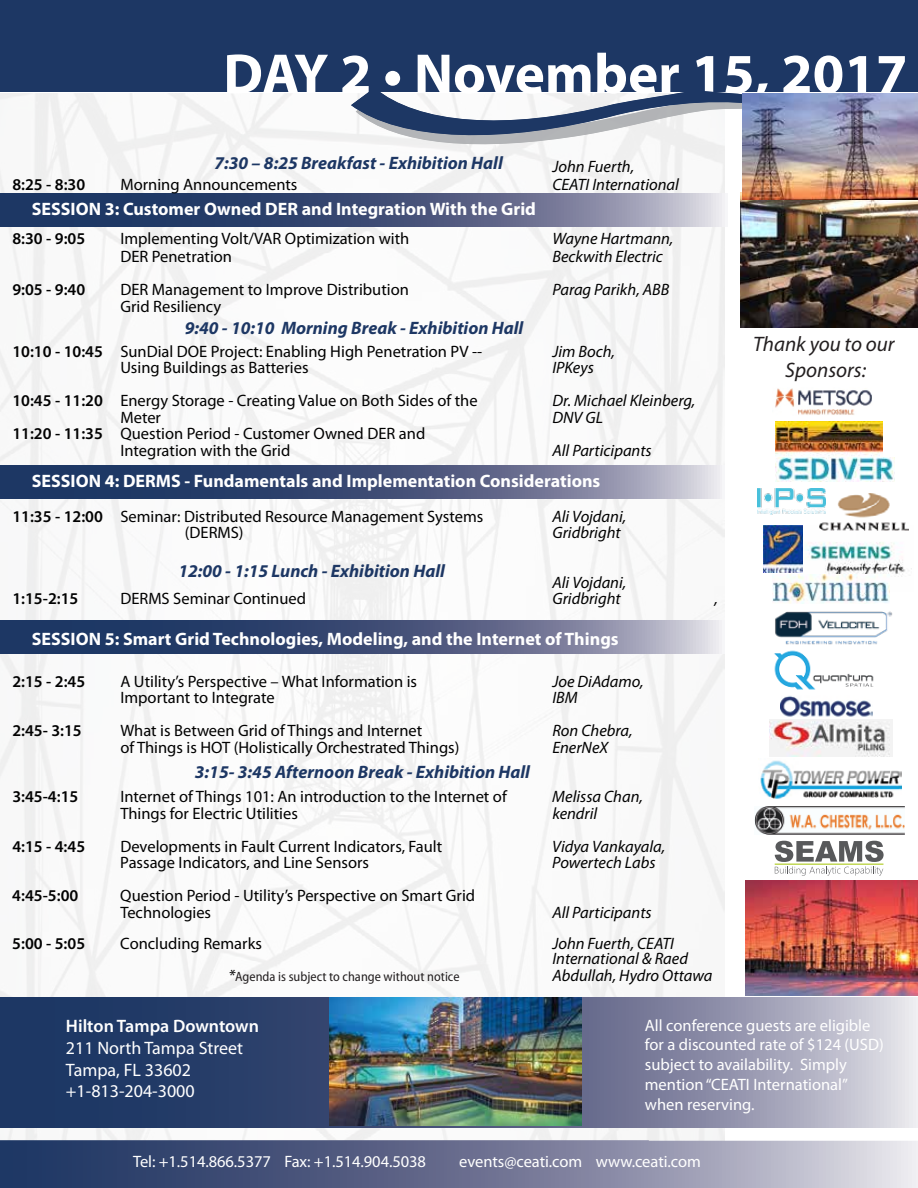
<style>
.page{position:relative;width:918px;height:1188px;background:#fff}
.page>*{position:absolute;margin:0;border:0;box-sizing:border-box;transform-origin:0 0}
.t1{font:700 57px "Myriad Pro";color:#fff}
.t2{font:italic 21px/25.2px "Myriad Pro";color:#231f20;text-align:center}
.t3{font:700 18px "Myriad Pro";color:#fff}
.t4{font:italic 700 18px "Myriad Pro";color:#1d3764}
.t5{font:18px/21.6px "Myriad Pro";color:#fff}
.t6{font:600 18px "Myriad Pro";color:#fff}
.t7{font:16.5px/16.5px "Myriad Pro";color:#010101}
.t8{font:italic 16.5px/15px "Myriad Pro";color:#010101}
.t9{font:16.5px/19.8px "Myriad";color:#fff}
.t10{font:600 16.5px "Myriad Pro";color:#010101}
.t11{font:16.5px "Myriad Pro";letter-spacing:-.005em;color:#fff}
.t12{font:semi-condensed 13.5px "Myriad Pro";color:#231f20}
.s1{font-weight:600}
.s2{font-style:italic;font-stretch:normal;font-size:16.5px;color:#010101}
.s3{font-weight:700}
</style>
<div class="page">
<img style="left:0;top:93px;width:725px;height:1047px">
<svg style="left:0;top:193px;width:725px;height:34px;background:#515f83"></svg>
<svg style="left:0;top:466px;width:725px;height:33px;background:#515f83"></svg>
<svg style="left:0;top:997px;width:918px;height:130px;background:#626e8e"></svg>
<img style="left:741px;top:192px;width:177px;height:136px">
<svg style="left:0;top:621px;width:724px;height:33px;background:#525f83"></svg>
<div style="left:0;top:0;width:918px;height:92px;background:#1d3764"></div>
<svg style="left:0;top:1140px;width:918px;height:48px;background:#717997"></svg>
<svg style="left:351px;top:92px;width:391px;height:53px"></svg>
<img style="left:330px;top:997px;width:252px;height:128px">
<img style="left:742px;top:93px;width:176px;height:107px">
<img style="left:746px;top:881px;width:172px;height:115px">
<img style="left:799px;top:525px;width:113px;height:52px">
<img style="left:780px;top:696px;width:93px;height:24px">
<img style="left:763px;top:525px;width:39px;height:48px">
<img style="left:775px;top:388px;width:97px;height:27px">
<img style="left:772px;top:575px;width:118px;height:20px">
<img style="left:772px;top:595px;width:121px;height:50px">
<img style="left:775px;top:422px;width:107px;height:34px">
<img style="left:760px;top:760px;width:142px;height:38px">
<img style="left:775px;top:457px;width:120px;height:25px">
<img style="left:754px;top:806px;width:151px;height:28px">
<img style="left:819px;top:493px;width:90px;height:37px">
<img style="left:769px;top:720px;width:124px;height:36px">
<img style="left:774px;top:650px;width:100px;height:40px">
<svg style="left:775px;top:841px;width:109px;height:35px"></svg>
<hr style="left:775px;top:864px;width:108px;height:1px;background:#a3c300">
<img style="left:757px;top:488px;width:68px;height:26px">
<h1 class="t1" style="left:223px;top:37px;width:686px">DAY 2 • November 15, 2017</h1>
<p class="t4" style="left:214px;top:151px;width:290px">7:30 – 8:25 Breakfast - Exhibition Hall</p>
<p class="t8" style="left:552px;top:159px;width:83px">John Fuerth,</p>
<p class="t10" style="left:12px;top:174px;width:74px">8:25 - 8:30</p>
<p class="t7" style="left:120px;top:176px;width:179px">Morning Announcements</p>
<p class="t8" style="left:552px;top:177px;width:128px">CEATI International</p>
<p class="t10" style="left:12px;top:228px;width:74px">8:30 - 9:05</p>
<p class="t7" style="left:120px;top:230px;width:290px">Implementing Volt/VAR Optimization with</p>
<p class="t8" style="left:552px;top:231px;width:123px">Wayne Hartmann,</p>
<p class="t7" style="left:120px;top:248px;width:113px">DER Penetration</p>
<p class="t8" style="left:552px;top:249px;width:112px">Beckwith Electric</p>
<p class="t10" style="left:12px;top:279px;width:74px">9:05 - 9:40</p>
<p class="t7" style="left:120px;top:281px;width:290px">DER Management to Improve Distribution</p>
<p class="t8" style="left:552px;top:282px;width:118px">Parag Parikh, ABB</p>
<p class="t7" style="left:120px;top:298px;width:103px">Grid Resiliency</p>
<p class="t7" style="left:12px;top:343px;width:471px"><span class="s1">10:10 - 10:45</span> SunDial DOE Project: Enabling High Penetration PV --</p>
<p class="t8" style="left:552px;top:343px;width:64px">Jim Boch,</p>
<p class="t7" style="left:120px;top:359px;width:190px">Using Buildings as Batteries</p>
<p class="t8" style="left:552px;top:360px;width:43px">IPKeys</p>
<p class="t7" style="left:12px;top:392px;width:467px"><span class="s1">10:45 - 11:20</span> Energy Storage - Creating Value on Both Sides of the</p>
<p class="t8" style="left:552px;top:393px;width:145px">Dr. Michael Kleinberg,</p>
<p class="t7" style="left:120px;top:409px;width:42px">Meter</p>
<p class="t8" style="left:552px;top:409px;width:52px">DNV GL</p>
<p class="t7" style="left:120px;top:425px;width:306px;text-indent:-108px"><span class="s1">11:20 - 11:35</span> Question Period - Customer Owned DER and<br>Integration with the Grid</p>
<p class="t3" style="left:32px;top:197px;width:506px">SESSION 3: Customer Owned DER and Integration With the Grid</p>
<p class="t4" style="left:185px;top:316px;width:340px">9:40 - 10:10 Morning Break - Exhibition Hall</p>
<p class="t8" style="left:552px;top:442px;width:101px">All Participants</p>
<p class="t3" style="left:32px;top:469px;width:570px">SESSION 4: DERMS - Fundamentals and Implementation Considerations</p>
<p class="t7" style="left:12px;top:508px;width:473px"><span class="s1">11:35 - 12:00</span> Seminar: Distributed Resource Management Systems</p>
<p class="t8" style="left:552px;top:508px;width:75px">Ali Vojdani,</p>
<p class="t7" style="left:185px;top:524px;width:60px">(DERMS)</p>
<p class="t8" style="left:552px;top:525px;width:70px">Gridbright</p>
<p class="t8" style="left:552px;top:574px;width:75px">Ali Vojdani,</p>
<p class="t10" style="left:12px;top:588px;width:68px">1:15-2:15</p>
<p class="t7" style="left:120px;top:590px;width:187px">DERMS Seminar Continued</p>
<p class="t8" style="left:552px;top:591px;width:70px">Gridbright</p>
<p class="t8" style="left:714px;top:591px;width:5px">,</p>
<p class="t4" style="left:178px;top:559px;width:268px">12:00 - 1:15 Lunch - Exhibition Hall</p>
<p class="t3" style="left:32px;top:627px;width:588px">SESSION 5: Smart Grid Technologies, Modeling, and the Internet of Things</p>
<p class="t10" style="left:12px;top:671px;width:74px">2:15 - 2:45</p>
<p class="t7" style="left:120px;top:673px;width:298px">A Utility’s Perspective – What Information is</p>
<p class="t8" style="left:552px;top:673px;width:93px">Joe DiAdamo,</p>
<p class="t7" style="left:120px;top:689px;width:156px">Important to Integrate</p>
<p class="t8" style="left:552px;top:690px;width:27px">IBM</p>
<p class="t10" style="left:12px;top:720px;width:71px">2:45- 3:15</p>
<p class="t7" style="left:120px;top:722px;width:303px">What is Between Grid of Things and Internet</p>
<p class="t8" style="left:552px;top:723px;width:82px">Ron Chebra,</p>
<p class="t7" style="left:120px;top:739px;width:341px">of Things is HOT (Holistically Orchestrated Things)</p>
<p class="t8" style="left:552px;top:739px;width:57px">EnerNeX</p>
<p class="t10" style="left:12px;top:786px;width:68px">3:45-4:15</p>
<p class="t7" style="left:120px;top:788px;width:388px">Internet of Things 101: An introduction to the Internet of</p>
<p class="t8" style="left:552px;top:789px;width:92px">Melissa Chan,</p>
<p class="t7" style="left:120px;top:805px;width:179px">Things for Electric Utilities</p>
<p class="t8" style="left:552px;top:805px;width:47px">kendril</p>
<p class="t10" style="left:12px;top:836px;width:74px">4:15 - 4:45</p>
<p class="t7" style="left:120px;top:838px;width:323px">Developments in Fault Current Indicators, Fault</p>
<p class="t8" style="left:552px;top:838px;width:114px">Vidya Vankayala,</p>
<p class="t7" style="left:120px;top:854px;width:250px">Passage Indicators, and Line Sensors</p>
<p class="t8" style="left:552px;top:855px;width:105px">Powertech Labs</p>
<p class="t10" style="left:12px;top:885px;width:68px">4:45-5:00</p>
<p class="t7" style="left:120px;top:887px;width:356px">Question Period - Utility’s Perspective on Smart Grid<br>Technologies</p>
<p class="t4" style="left:195px;top:760px;width:337px">3:15- 3:45 Afternoon Break - Exhibition Hall</p>
<p class="t8" style="left:552px;top:904px;width:101px">All Participants</p>
<p class="t10" style="left:12px;top:933px;width:74px">5:00 - 5:05</p>
<p class="t7" style="left:120px;top:935px;width:143px">Concluding Remarks</p>
<p class="t8" style="left:552px;top:936px;width:137px">John Fuerth, CEATI<br>International &amp; Raed</p>
<p class="t12" style="left:228px;top:968px;width:233px"><span class="s2">*</span>Agenda is subject to change without notice</p>
<p class="t8" style="left:552px;top:967px;width:162px">Abdullah, Hydro Ottawa</p>
<p class="t2" style="left:753px;top:331px;width:143px">Thank you to our<br>Sponsors:</p>
<p class="t6" style="left:66px;top:1015px;width:195px">Hilton Tampa Downtown</p>
<p class="t5" style="left:66px;top:1037px;width:179px">211 North Tampa Street<br>Tampa, FL 33602 +1-813-204-3000</p>
<p class="t9" style="left:645px;top:1015px;width:240px">All conference guests are eligible for a discounted rate of <span class="s3">$124 (USD) </span>subject to availability. Simply mention “CEATI International” when reserving.</p>
<p class="t11" style="left:133px;top:1151px;width:294px">Tel: +1.514.866.5377 Fax: +1.514.904.5038</p>
<p class="t11" style="left:459px;top:1151px;width:243px">events@ceati.com www.ceati.com</p>
</div>
